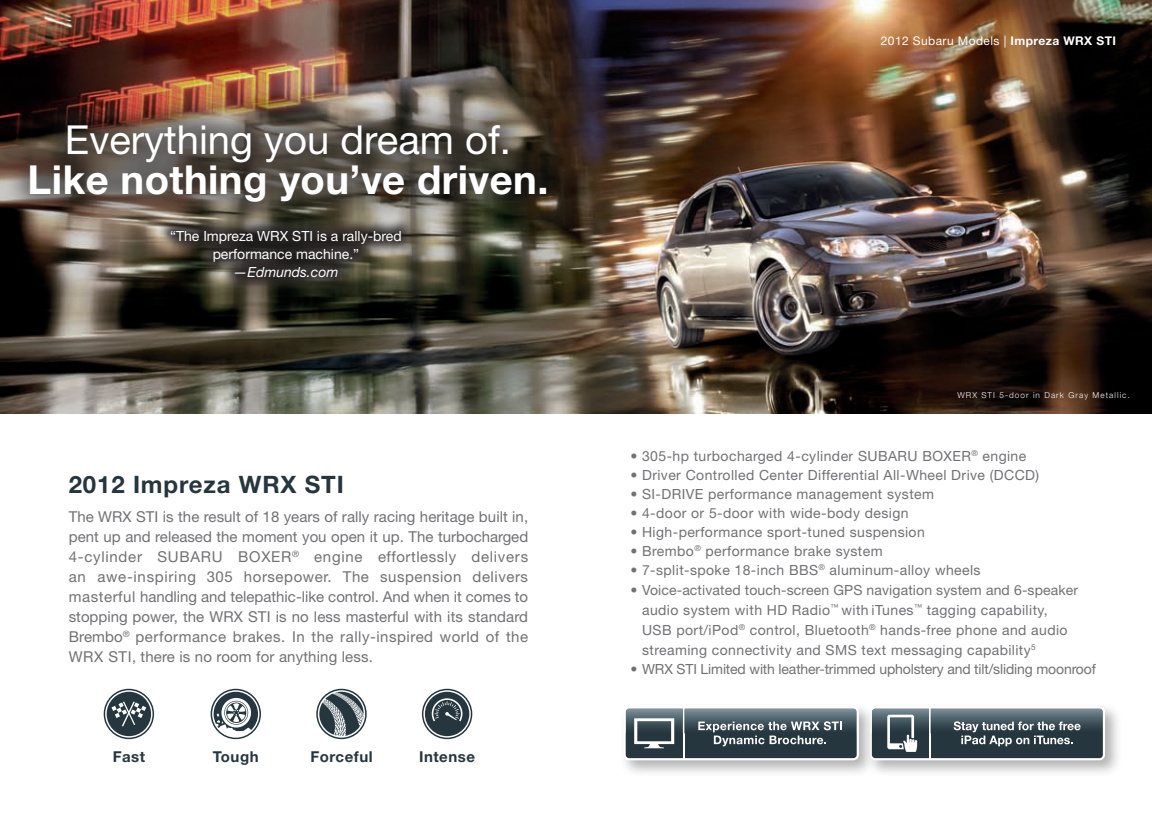
<style>
.page{position:relative;width:1152px;height:828px;background:#fff}
.page>*{position:absolute;margin:0;border:0;box-sizing:border-box;transform-origin:0 0}
.t1{font:700 40px "Helvetica Neue LT Pro";letter-spacing:.01em;color:#fff}
.t2{font:40px "Helvetica Neue LT Pro";color:#fff}
.t3{font:700 24px "Helvetica Neue LT Pro";letter-spacing:.035em;color:#25363f}
.t4{font:15px/20px "Helvetica Neue LT Pro";letter-spacing:.01em;color:#717074;text-align:justify}
.t5{font:700 15px "Helvetica Neue LT Pro";letter-spacing:.035em;color:#25363f}
.t6{font:14px/20px "Helvetica Neue LT Pro";letter-spacing:.03em;color:#717074}
.t7{font:14px "Helvetica Neue LT Pro";letter-spacing:-.01em;color:#717074}
.t8{font:14px/18px "Helvetica Neue LT Pro";color:#fff;text-align:center}
.t9{font:italic 14px "Helvetica Neue LT Pro";color:#fff}
.t10{font:12px "Helvetica Neue LT Pro";letter-spacing:.035em;color:#fff}
.t11{font:300 8.2px "Helvetica Neue LT Pro";letter-spacing:.13em;color:#fff}
.s1{font-weight:700}
</style>
<div class="page">
<img style="left:0;top:0;width:1152px;height:414px">
<svg style="left:104px;top:689px;width:50px;height:50px"></svg>
<svg style="left:211px;top:689px;width:50px;height:50px"></svg>
<div style="left:865px;top:702px;width:257px;height:76px;background:#231f20;opacity:.35"></div>
<svg style="left:876px;top:706px;width:229px;height:54px;background:#5f6d74"></svg>
<div style="left:619px;top:702px;width:257px;height:76px;background:#231f20;opacity:.35"></div>
<svg style="left:624px;top:706px;width:235px;height:54px;background:#627077"></svg>
<div style="left:2px;top:96px;width:572px;height:134px;background:#231f20;opacity:.63"></div>
<div style="left:156px;top:216px;width:260px;height:76px;background:#231f20;opacity:.9"></div>
<svg style="left:422px;top:689px;width:50px;height:50px"></svg>
<svg style="left:316px;top:689px;width:51px;height:50px"></svg>
<h1 class="t2" style="left:65px;top:115px;width:448px">Everything you dream of.</h1>
<h1 class="t1" style="left:28px;top:154px;width:522px">Like nothing you’ve driven.</h1>
<p class="t8" style="left:170px;top:227px;width:233px">“The Impreza WRX STI is a rally-bred performance machine.”</p>
<p class="t9" style="left:234px;top:263px;width:106px">—Edmunds.com</p>
<h2 class="t3" style="left:69px;top:469px;width:277px">2012 Impreza WRX STI</h2>
<p class="t4" style="left:69px;top:506px;width:461px">The WRX STI is the result of 18 years of rally racing heritage built in, pent up and released the moment you open it up. The turbocharged 4-cylinder SUBARU BOXER<sup>®</sup> engine effortlessly delivers an awe-inspiring 305 horsepower. The suspension delivers masterful handling and telepathic-like control. And when it comes to stopping power, the WRX STI is no less masterful with its standard Brembo<sup>®</sup> performance brakes. In the rally-inspired world of the WRX STI, there is no room for anything less.</p>
<p class="t5" style="left:113px;top:747px;width:34px">Fast</p>
<p class="t5" style="left:213px;top:747px;width:47px">Tough</p>
<p class="t5" style="left:310px;top:747px;width:64px">Forceful</p>
<p class="t5" style="left:419px;top:747px;width:57px">Intense</p>
<p class="t10" style="left:881px;top:33px;width:237px">2012 Subaru Models | <span class="s1">Impreza WRX STI</span></p>
<p class="t11" style="left:957px;top:390px;width:174px">WRX STI 5-door in Dark Gray Metallic.</p>
<p class="t6" style="left:630px;top:445px;width:398px">• 305-hp turbocharged 4-cylinder SUBARU BOXER<sup>®</sup> engine</p>
<p class="t6" style="left:630px;top:464px;width:410px">• Driver Controlled Center Differential All-Wheel Drive (DCCD)</p>
<p class="t6" style="left:630px;top:483px;width:305px">• SI-DRIVE performance management system</p>
<p class="t6" style="left:630px;top:502px;width:280px">• 4-door or 5-door with wide-body design</p>
<p class="t6" style="left:630px;top:521px;width:296px">• High-performance sport-tuned suspension</p>
<p class="t6" style="left:630px;top:540px;width:254px">• Brembo<sup>®</sup> performance brake system</p>
<p class="t6" style="left:630px;top:559px;width:352px">• 7-split-spoke 18-inch BBS<sup>®</sup> aluminum-alloy wheels</p>
<p class="t6" style="left:642px;top:579px;width:438px;text-indent:-12px">• Voice-activated touch-screen GPS navigation system and 6-speaker audio system with HD Radio<sup>™</sup> with iTunes<sup>™</sup> tagging capability, USB port/iPod<sup>®</sup> control, Bluetooth<sup>®</sup> hands-free phone and audio streaming connectivity and SMS text messaging capability<sup>5</sup></p>
<p class="t7" style="left:630px;top:660px;width:467px">• WRX STI Limited with leather-trimmed upholstery and tilt/sliding moonroof</p>
</div>
